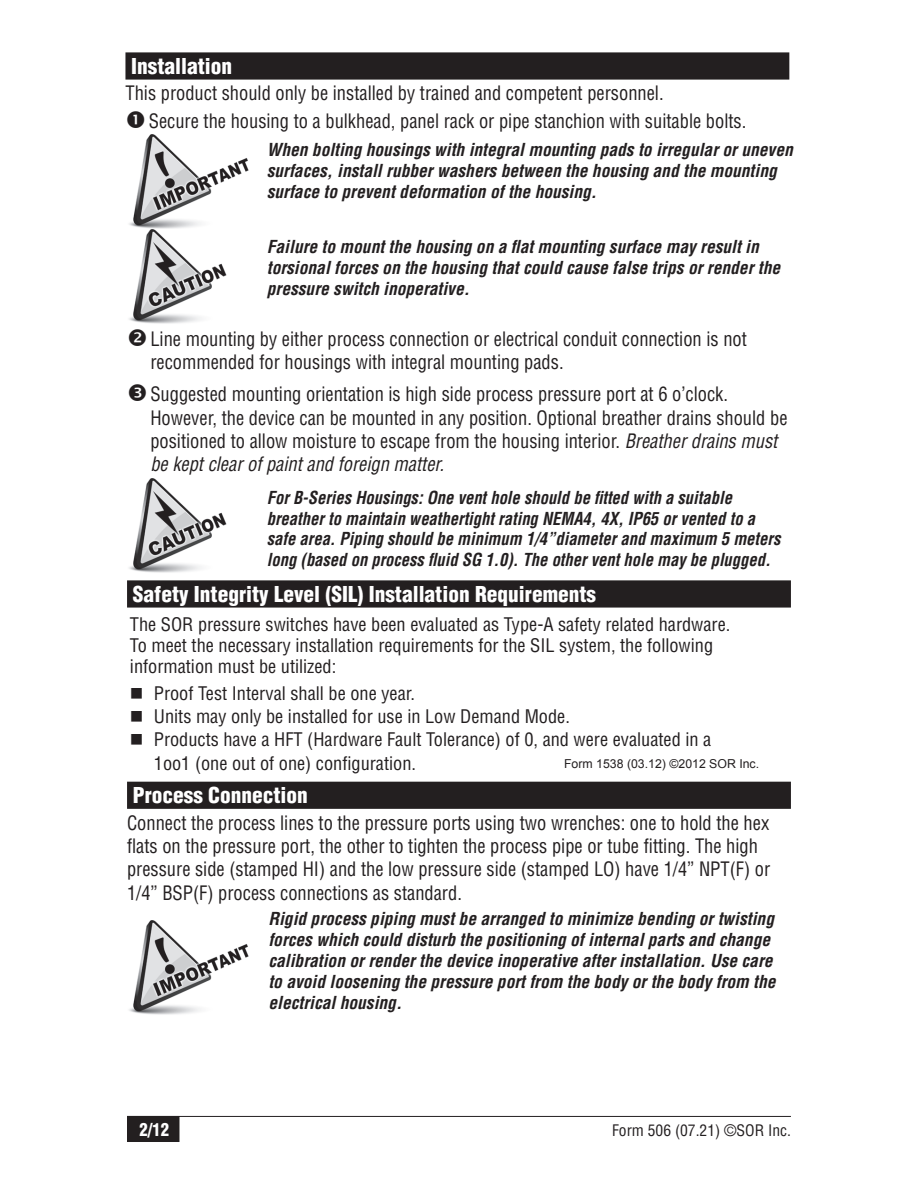
<style>
.page{position:relative;width:918px;height:1188px;background:#fff}
.page>*{position:absolute;margin:0;border:0;box-sizing:border-box;transform-origin:0 0}
.t1{font:900 condensed 21.3px "Helvetica LT Std";color:#fff}
.t2{font:condensed 19.35px/23.2px "Helvetica LT Std";color:#231f20;scale:.95 1}
.t3{font:condensed 18.3px/23.2px "Helvetica LT Std";color:#231f20}
.t4{font:italic 700 condensed 17.4px/21px "Helvetica LT Std";color:#231f20}
.t5{font:italic 700 condensed 17.4px/21px "Helvetica LT Std";color:#231f20;scale:.95 1}
.t6{font:900 condensed 17.4px "Helvetica LT Std";color:#fff;scale:.95 1}
.t7{font:condensed 15.6px "Helvetica LT Std";color:#231f20}
.t8{font:12.3px "Arial";color:#231f20}
.s1{font-style:italic}
</style>
<div class="page">
<hr style="left:127px;top:1116px;width:664px;height:1px;background:#231f20">
<div style="left:128px;top:1116px;width:51px;height:26px;background:#231f20"></div>
<div style="left:125px;top:52px;width:664px;height:28px;background:#231f20"></div>
<img style="left:129px;top:134px;width:120px;height:95px">
<img style="left:129px;top:479px;width:98px;height:94px">
<img style="left:129px;top:230px;width:98px;height:94px">
<div style="left:127px;top:782px;width:664px;height:27px;background:#231f20"></div>
<img style="left:129px;top:920px;width:120px;height:95px">
<div style="left:127px;top:580px;width:664px;height:28px;background:#231f20"></div>
<hr style="left:130px;top:612px;width:629px;height:1px;background:#231f20">
<p class="t1" style="left:131px;top:58px;width:102px">Installation</p>
<p class="t2" style="left:125px;top:83px;width:568px">This product should only be installed by trained and competent personnel.</p>
<p class="t2" style="left:125px;top:111px;width:655px">■ Secure the housing to a bulkhead, panel rack or pipe stanchion with suitable bolts.</p>
<p class="t4" style="left:267px;top:141px;width:528px">When bolting housings with integral mounting pads to irregular or uneven surfaces, install rubber washers between the housing and the mounting surface to prevent deformation of the housing.</p>
<p class="t4" style="left:267px;top:238px;width:515px">Failure to mount the housing on a flat mounting surface may result in torsional forces on the housing that could cause false trips or render the pressure switch inoperative.</p>
<p class="t2" style="left:150px;top:329px;width:629px;text-indent:-23px">□ Line mounting by either process connection or electrical conduit connection is not recommended for housings with integral mounting pads.</p>
<p class="t2" style="left:150px;top:384px;width:672px">Suggested mounting orientation is high side process pressure port at 6 o’clock.<br>However, the device can be mounted in any position. Optional breather drains should be positioned to allow moisture to escape from the housing interior. <span class="s1">Breather drains must be kept clear of paint and foreign matter.</span></p>
<p class="t5" style="left:267px;top:488px;width:542px">For B-Series Housings: One vent hole should be fitted with a suitable breather to maintain weathertight rating NEMA4, 4X, IP65 or vented to a safe area. Piping should be minimum 1/4”diameter and maximum 5 meters long (based on process fluid SG 1.0). The other vent hole may be plugged.</p>
<p class="t1" style="left:133px;top:586px;width:465px">Safety Integrity Level (SIL) Installation Requirements</p>
<p class="t3" style="left:130px;top:615px;width:602px;line-height:21px">The SOR pressure switches have been evaluated as Type-A safety related hardware.<br>To meet the necessary installation requirements for the SIL system, the following information must be utilized:</p>
<p class="t3" style="left:154px;top:683px;width:559px">Proof Test Interval shall be one year.<br>Units may only be installed for use in Low Demand Mode.<br>Products have a HFT (Hardware Fault Tolerance) of 0, and were evaluated in a 1oo1 (one out of one) configuration.</p>
<p class="t8" style="left:564px;top:757px;width:197px">Form 1538 (03.12) ©2012 SOR Inc.</p>
<p class="t1" style="left:133px;top:788px;width:176px">Process Connection</p>
<p class="t2" style="left:127px;top:813px;width:679px">Connect the process lines to the pressure ports using two wrenches: one to hold the hex flats on the pressure port, the other to tighten the process pipe or tube fitting. The high pressure side (stamped HI) and the low pressure side (stamped LO) have 1/4” NPT(F) or 1/4” BSP(F) process connections as standard.</p>
<p class="t4" style="left:268px;top:910px;width:509px">Rigid process piping must be arranged to minimize bending or twisting forces which could disturb the positioning of internal parts and change calibration or render the device inoperative after installation. Use care to avoid loosening the pressure port from the body or the body from the electrical housing.</p>
<p class="t6" style="left:139px;top:1123px;width:33px">2/12</p>
<p class="t7" style="left:612px;top:1125px;width:180px">Form 506 (07.21) ©SOR Inc.</p>
</div>
